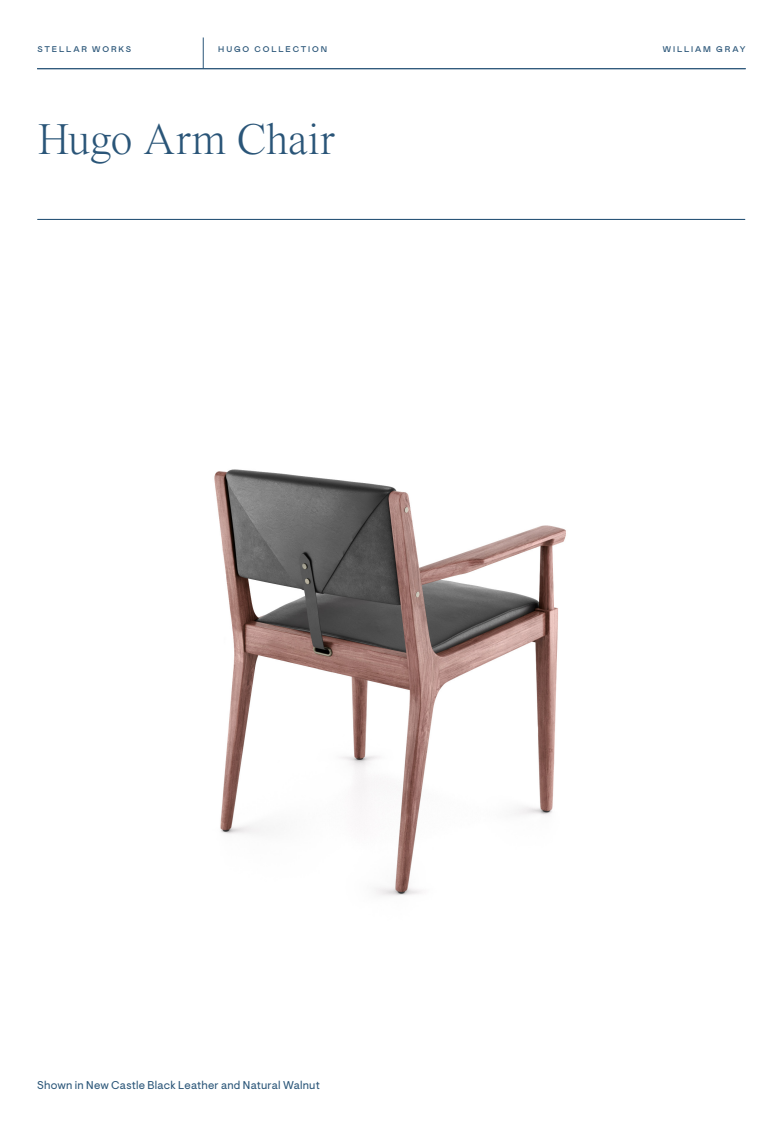
<style>
.page{position:relative;width:783px;height:1134px;background:#fff}
.page>*{position:absolute;margin:0;border:0;box-sizing:border-box;transform-origin:0 0}
.H2__Serif{font:300 45px "Times Now";letter-spacing:-.01em;color:#2a5578}
.Body__Sans_Serif{font:11.25px "Visuelt Pro";letter-spacing:.015em;color:#2a5578}
.t1{font:500 8.25px "Mabry Pro";letter-spacing:.22em;color:#2a5578}
</style>
<div class="page">
<img style="left:214px;top:469px;width:352px;height:427px">
<hr style="left:37px;top:68px;width:709px;height:1px;background:#2a5578">
<hr style="left:203px;top:37px;width:1px;height:32px;background:#2a5578">
<hr style="left:38px;top:219px;width:707px;height:1px;background:#2a5578">
<p class="t1" style="left:38px;top:43px;width:95px">STELLAR WORKS</p>
<p class="t1" style="left:218px;top:43px;width:110px">Hugo COLLECTION</p>
<p class="t1" style="left:663px;top:43px;width:84px">WILLIAM GRAY</p>
<p class="H2__Serif" style="left:38px;top:114px;width:299px">Hugo Arm Chair</p>
<p class="Body__Sans_Serif" style="left:37px;top:1079px;width:284px">Shown in New Castle Black Leather and Natural Walnut</p>
</div>
